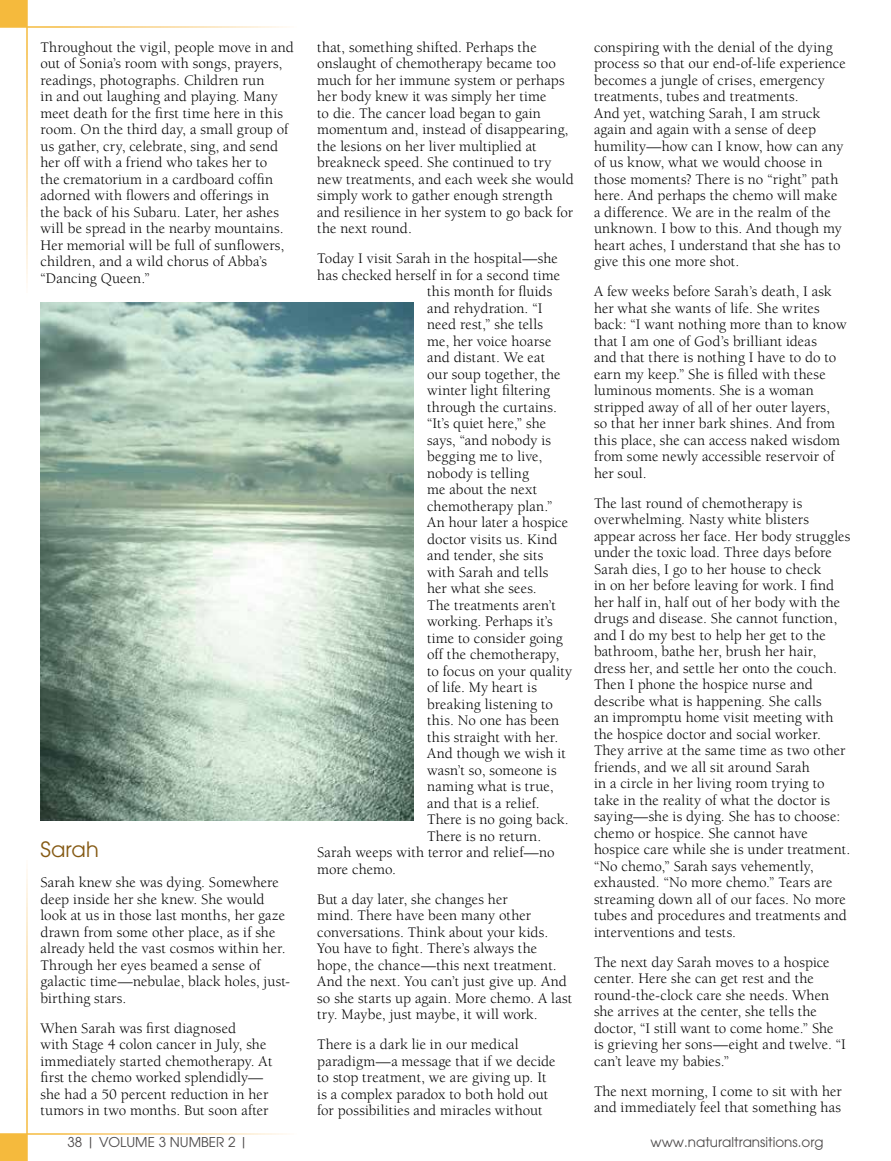
<style>
.page{position:relative;width:891px;height:1161px;background:#fff}
.page>*{position:absolute;margin:0;border:0;box-sizing:border-box;transform-origin:0 0}
.t1{font:21px "Avant Garde";letter-spacing:.01em;color:#855a14}
.t2{font:15px/16.5px "Berkeley";letter-spacing:.005em;color:#000}
.t3{font:13.5px "Avant Garde";color:#4e4b4b}
.t4{font:13.5px "Avant Garde";color:#4e4b4b}
</style>
<div class="page">
<img style="left:41px;top:302px;width:373px;height:518px">
<div style="left:0;top:0;width:27px;height:27px;background:#f5ba3d"></div>
<div style="left:0;top:1134px;width:27px;height:27px;background:#f5ba3d"></div>
<hr style="left:26px;top:0;width:2px;height:1161px;background:#fff">
<hr style="left:0;top:26px;width:891px;height:2px;background:#fff">
<hr style="left:0;top:1133px;width:891px;height:2px;background:#fff">
<p class="t2" style="left:40px;top:39px;width:255px">Throughout the vigil, people move in and out of Sonia’s room with songs, prayers, readings, photographs. Children run<br>in and out laughing and playing. Many meet death for the first time here in this room. On the third day, a small group of us gather, cry, celebrate, sing, and send her off with a friend who takes her to<br>the crematorium in a cardboard coffin adorned with flowers and offerings in<br>the back of his Subaru. Later, her ashes will be spread in the nearby mountains.<br>Her memorial will be full of sunflowers, children, and a wild chorus of Abba’s “Dancing Queen.”</p>
<h1 class="t1" style="left:40px;top:837px;width:60px">Sarah</h1>
<p class="t2" style="left:40px;top:875px;width:251px">Sarah knew she was dying. Somewhere deep inside her she knew. She would look at us in those last months, her gaze drawn from some other place, as if she already held the vast cosmos within her.<br>Through her eyes beamed a sense of galactic time—nebulae, black holes, just&shy;birthing stars.</p>
<p class="t2" style="left:40px;top:1020px;width:233px">When Sarah was first diagnosed<br>with Stage 4 colon cancer in July, she immediately started chemotherapy. At first the chemo worked splendidly— she had a 50 percent reduction in her tumors in two months. But soon after</p>
<p class="t2" style="left:317px;top:39px;width:258px">that, something shifted. Perhaps the onslaught of chemotherapy became too much for her immune system or perhaps her body knew it was simply her time<br>to die. The cancer load began to gain momentum and, instead of disappearing, the lesions on her liver multiplied at breakneck speed. She continued to try new treatments, and each week she would simply work to gather enough strength and resilience in her system to go back for the next round.</p>
<p class="t2" style="left:317px;top:251px;width:242px">Today I visit Sarah in the hospital—she</p>
<p class="t2" style="left:317px;top:267px;width:245px">has checked herself in for a second time</p>
<p class="t2" style="left:427px;top:284px;width:127px">this month for fluids</p>
<p class="t2" style="left:427px;top:300px;width:117px">and rehydration. “I</p>
<p class="t2" style="left:427px;top:317px;width:118px">need rest,” she tells</p>
<p class="t2" style="left:427px;top:333px;width:126px">me, her voice hoarse</p>
<p class="t2" style="left:427px;top:350px;width:120px">and distant. We eat</p>
<p class="t2" style="left:427px;top:366px;width:135px">our soup together, the</p>
<p class="t2" style="left:427px;top:383px;width:125px">winter light filtering</p>
<p class="t2" style="left:427px;top:399px;width:131px">through the curtains.</p>
<p class="t2" style="left:427px;top:416px;width:121px">“It’s quiet here,” she</p>
<p class="t2" style="left:427px;top:432px;width:126px">says, “and nobody is</p>
<p class="t2" style="left:427px;top:449px;width:117px">begging me to live,</p>
<p class="t2" style="left:427px;top:465px;width:103px">nobody is telling</p>
<p class="t2" style="left:427px;top:482px;width:112px">me about the next</p>
<p class="t2" style="left:427px;top:498px;width:127px">chemotherapy plan.”</p>
<p class="t2" style="left:427px;top:515px;width:143px">An hour later a hospice</p>
<p class="t2" style="left:427px;top:531px;width:132px">doctor visits us. Kind</p>
<p class="t2" style="left:427px;top:548px;width:118px">and tender, she sits</p>
<p class="t2" style="left:427px;top:564px;width:123px">with Sarah and tells</p>
<p class="t2" style="left:427px;top:581px;width:111px">her what she sees.</p>
<p class="t2" style="left:427px;top:597px;width:130px">The treatments aren’t</p>
<p class="t2" style="left:427px;top:614px;width:127px">working. Perhaps it’s</p>
<p class="t2" style="left:427px;top:630px;width:137px">time to consider going</p>
<p class="t2" style="left:427px;top:647px;width:134px">off the chemotherapy,</p>
<p class="t2" style="left:427px;top:663px;width:147px">to focus on your quality</p>
<p class="t2" style="left:427px;top:680px;width:111px">of life. My heart is</p>
<p class="t2" style="left:427px;top:696px;width:127px">breaking listening to</p>
<p class="t2" style="left:427px;top:713px;width:134px">this. No one has been</p>
<p class="t2" style="left:427px;top:729px;width:133px">this straight with her.</p>
<p class="t2" style="left:427px;top:746px;width:140px">And though we wish it</p>
<p class="t2" style="left:427px;top:762px;width:131px">wasn’t so, someone is</p>
<p class="t2" style="left:427px;top:779px;width:128px">naming what is true,</p>
<p class="t2" style="left:427px;top:795px;width:114px">and that is a relief.</p>
<p class="t2" style="left:427px;top:812px;width:143px">There is no going back.</p>
<p class="t2" style="left:427px;top:828px;width:116px">There is no return.</p>
<p class="t2" style="left:317px;top:845px;width:239px">Sarah weeps with terror and relief—no</p>
<p class="t2" style="left:317px;top:861px;width:80px">more chemo.</p>
<p class="t2" style="left:317px;top:891px;width:256px">But a day later, she changes her<br>mind. There have been many other conversations. Think about your kids.<br>You have to fight. There’s always the hope, the chance—this next treatment.<br>And the next. You can’t just give up. And so she starts up again. More chemo. A last try. Maybe, just maybe, it will work.</p>
<p class="t2" style="left:317px;top:1037px;width:240px">There is a dark lie in our medical paradigm—a message that if we decide to stop treatment, we are giving up. It is a complex paradox to both hold out for possibilities and miracles without</p>
<p class="t2" style="left:594px;top:39px;width:253px">conspiring with the denial of the dying process so that our end-of-life experience becomes a jungle of crises, emergency treatments, tubes and treatments.<br>And yet, watching Sarah, I am struck again and again with a sense of deep humility—how can I know, how can any of us know, what we would choose in those moments? There is no “right” path here. And perhaps the chemo will make a difference. We are in the realm of the unknown. I bow to this. And though my heart aches, I understand that she has to give this one more shot.</p>
<p class="t2" style="left:594px;top:284px;width:254px">A few weeks before Sarah’s death, I ask her what she wants of life. She writes back: “I want nothing more than to know that I am one of God’s brilliant ideas<br>and that there is nothing I have to do to earn my keep.” She is filled with these luminous moments. She is a woman stripped away of all of her outer layers, so that her inner bark shines. And from this place, she can access naked wisdom from some newly accessible reservoir of her soul.</p>
<p class="t2" style="left:594px;top:495px;width:258px">The last round of chemotherapy is overwhelming. Nasty white blisters appear across her face. Her body struggles under the toxic load. Three days before Sarah dies, I go to her house to check<br>in on her before leaving for work. I find her half in, half out of her body with the drugs and disease. She cannot function, and I do my best to help her get to the bathroom, bathe her, brush her hair, dress her, and settle her onto the couch.<br>Then I phone the hospice nurse and describe what is happening. She calls<br>an impromptu home visit meeting with the hospice doctor and social worker.<br>They arrive at the same time as two other friends, and we all sit around Sarah<br>in a circle in her living room trying to take in the reality of what the doctor is saying—she is dying. She has to choose: chemo or hospice. She cannot have hospice care while she is under treatment. “No chemo,” Sarah says vehemently, exhausted. “No more chemo.” Tears are streaming down all of our faces. No more tubes and procedures and treatments and interventions and tests.</p>
<p class="t2" style="left:594px;top:954px;width:254px">The next day Sarah moves to a hospice center. Here she can get rest and the round-the-clock care she needs. When she arrives at the center, she tells the doctor, “I still want to come home.” She is grieving her sons—eight and twelve. “I can’t leave my babies.”</p>
<p class="t2" style="left:594px;top:1083px;width:249px">The next morning, I come to sit with her and immediately feel that something has</p>
<p class="t4" style="left:68px;top:1134px;width:182px">38 | VOLUME 3 NUMBER 2 |</p>
<p class="t3" style="left:651px;top:1134px;width:174px">www.naturaltransitions.org</p>
</div>
